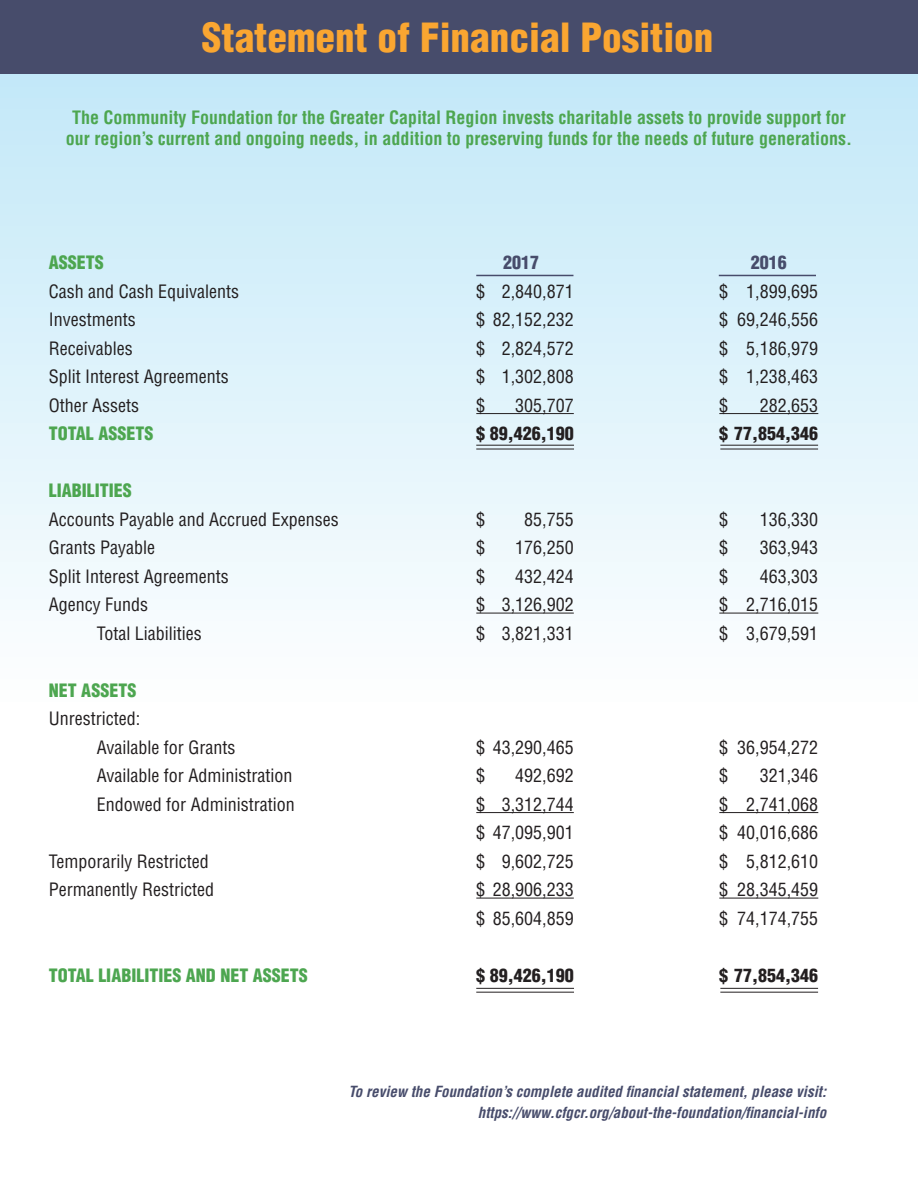
<style>
.page{position:relative;width:918px;height:1188px;background:#fff}
.page>*{position:absolute;margin:0;border:0;box-sizing:border-box;transform-origin:0 0}
.t1{font:900 condensed 39.3px "Helvetica";color:#faa631}
.t2{font:condensed 18px "Helvetica";color:#231f20}
.t3{font:700 condensed 18px/21px "Helvetica";color:#4da650;text-align:center}
.t4{font:900 condensed 18px "Helvetica";color:#4da650}
.t5{font:900 condensed 18px "Helvetica";color:#231f20}
.t6{font:900 condensed 18px "Helvetica";color:#474c6b}
.t7{font:italic 700 condensed 15px/21px "Helvetica";color:#474c6b;text-align:right}
</style>
<div class="page">
<svg style="left:0;top:73px;width:918px;height:541px;background:#dbf1fa"></svg>
<div style="left:0;top:0;width:918px;height:73px;background:#474c6b"></div>
<hr style="left:476px;top:413px;width:98px;height:1px;background:#231f20">
<hr style="left:719px;top:413px;width:99px;height:1px;background:#231f20">
<hr style="left:476px;top:613px;width:98px;height:1px;background:#231f20">
<hr style="left:719px;top:613px;width:99px;height:1px;background:#231f20">
<hr style="left:476px;top:812px;width:98px;height:1px;background:#231f20">
<hr style="left:719px;top:812px;width:99px;height:1px;background:#231f20">
<hr style="left:476px;top:898px;width:98px;height:1px;background:#231f20">
<hr style="left:719px;top:898px;width:99px;height:1px;background:#231f20">
<hr style="left:476px;top:445px;width:98px;height:1px;background:#231f20">
<hr style="left:476px;top:449px;width:98px;height:1px;background:#231f20">
<hr style="left:720px;top:445px;width:98px;height:1px;background:#231f20">
<hr style="left:720px;top:449px;width:98px;height:1px;background:#231f20">
<hr style="left:476px;top:988px;width:98px;height:1px;background:#231f20">
<hr style="left:476px;top:992px;width:98px;height:1px;background:#231f20">
<hr style="left:720px;top:988px;width:98px;height:1px;background:#231f20">
<hr style="left:720px;top:992px;width:98px;height:1px;background:#231f20">
<hr style="left:476px;top:275px;width:97px;height:1px;background:#474c6b">
<hr style="left:719px;top:275px;width:97px;height:1px;background:#474c6b">
<p class="t1" style="left:202px;top:13px;width:513px">Statement of Financial Position</p>
<p class="t3" style="left:66px;top:107px;width:788px">The Community Foundation for the Greater Capital Region invests charitable assets to provide support for our region’s current and ongoing needs, in addition to preserving funds for the needs of future generations.</p>
<p class="t4" style="left:49px;top:251px;width:57px">ASSETS</p>
<p class="t6" style="left:503px;top:251px;width:37px">2017</p>
<p class="t6" style="left:751px;top:251px;width:38px">2016</p>
<p class="t2" style="left:49px;top:280px;width:192px">Cash and Cash Equivalents</p>
<p class="t2" style="left:476px;top:280px;width:99px">$ 2,840,871</p>
<p class="t2" style="left:719px;top:280px;width:101px">$ 1,899,695</p>
<p class="t2" style="left:49px;top:308px;width:88px">Investments</p>
<p class="t2" style="left:476px;top:308px;width:99px">$ 82,152,232</p>
<p class="t2" style="left:719px;top:308px;width:101px">$ 69,246,556</p>
<p class="t2" style="left:49px;top:337px;width:85px">Receivables</p>
<p class="t2" style="left:476px;top:337px;width:99px">$ 2,824,572</p>
<p class="t2" style="left:719px;top:337px;width:101px">$ 5,186,979</p>
<p class="t2" style="left:49px;top:365px;width:181px">Split Interest Agreements</p>
<p class="t2" style="left:476px;top:365px;width:99px">$ 1,302,808</p>
<p class="t2" style="left:719px;top:365px;width:101px">$ 1,238,463</p>
<p class="t2" style="left:49px;top:394px;width:92px">Other Assets</p>
<p class="t2" style="left:476px;top:394px;width:10px">$</p>
<p class="t2" style="left:515px;top:394px;width:60px">305,707</p>
<p class="t2" style="left:719px;top:394px;width:10px">$</p>
<p class="t2" style="left:760px;top:394px;width:60px">282,653</p>
<p class="t4" style="left:49px;top:422px;width:106px">TOTAL ASSETS</p>
<p class="t5" style="left:476px;top:422px;width:99px">$ 89,426,190</p>
<p class="t5" style="left:719px;top:422px;width:100px">$ 77,854,346</p>
<p class="t4" style="left:49px;top:479px;width:85px">LIABILITIES</p>
<p class="t2" style="left:49px;top:508px;width:291px">Accounts Payable and Accrued Expenses</p>
<p class="t2" style="left:476px;top:508px;width:10px">$</p>
<p class="t2" style="left:524px;top:508px;width:51px">85,755</p>
<p class="t2" style="left:719px;top:508px;width:10px">$</p>
<p class="t2" style="left:760px;top:508px;width:60px">136,330</p>
<p class="t2" style="left:49px;top:536px;width:108px">Grants Payable</p>
<p class="t2" style="left:476px;top:536px;width:10px">$</p>
<p class="t2" style="left:515px;top:536px;width:60px">176,250</p>
<p class="t2" style="left:719px;top:536px;width:10px">$</p>
<p class="t2" style="left:760px;top:536px;width:60px">363,943</p>
<p class="t2" style="left:49px;top:565px;width:181px">Split Interest Agreements</p>
<p class="t2" style="left:476px;top:565px;width:10px">$</p>
<p class="t2" style="left:515px;top:565px;width:60px">432,424</p>
<p class="t2" style="left:719px;top:565px;width:10px">$</p>
<p class="t2" style="left:760px;top:565px;width:60px">463,303</p>
<p class="t2" style="left:49px;top:593px;width:101px">Agency Funds</p>
<p class="t2" style="left:476px;top:593px;width:99px">$ 3,126,902</p>
<p class="t2" style="left:719px;top:593px;width:101px">$ 2,716,015</p>
<p class="t2" style="left:97px;top:622px;width:107px">Total Liabilities</p>
<p class="t2" style="left:476px;top:622px;width:99px">$ 3,821,331</p>
<p class="t2" style="left:719px;top:622px;width:101px">$ 3,679,591</p>
<p class="t4" style="left:49px;top:679px;width:89px">NET ASSETS</p>
<p class="t2" style="left:49px;top:707px;width:93px">Unrestricted:</p>
<p class="t2" style="left:97px;top:736px;width:140px">Available for Grants</p>
<p class="t2" style="left:476px;top:736px;width:99px">$ 43,290,465</p>
<p class="t2" style="left:719px;top:736px;width:101px">$ 36,954,272</p>
<p class="t2" style="left:97px;top:764px;width:197px">Available for Administration</p>
<p class="t2" style="left:476px;top:764px;width:10px">$</p>
<p class="t2" style="left:515px;top:764px;width:60px">492,692</p>
<p class="t2" style="left:719px;top:764px;width:10px">$</p>
<p class="t2" style="left:760px;top:764px;width:60px">321,346</p>
<p class="t2" style="left:97px;top:793px;width:199px">Endowed for Administration</p>
<p class="t2" style="left:476px;top:793px;width:99px">$ 3,312,744</p>
<p class="t2" style="left:719px;top:793px;width:101px">$ 2,741,068</p>
<p class="t2" style="left:476px;top:821px;width:99px">$ 47,095,901</p>
<p class="t2" style="left:719px;top:821px;width:101px">$ 40,016,686</p>
<p class="t2" style="left:49px;top:850px;width:162px">Temporarily Restricted</p>
<p class="t2" style="left:476px;top:850px;width:99px">$ 9,602,725</p>
<p class="t2" style="left:719px;top:850px;width:101px">$ 5,812,610</p>
<p class="t2" style="left:49px;top:878px;width:167px">Permanently Restricted</p>
<p class="t2" style="left:476px;top:878px;width:99px">$ 28,906,233</p>
<p class="t2" style="left:719px;top:878px;width:101px">$ 28,345,459</p>
<p class="t2" style="left:476px;top:907px;width:99px">$ 85,604,859</p>
<p class="t2" style="left:719px;top:907px;width:101px">$ 74,174,755</p>
<p class="t4" style="left:49px;top:964px;width:261px">TOTAL LIABILITIES AND NET ASSETS</p>
<p class="t5" style="left:476px;top:964px;width:99px">$ 89,426,190</p>
<p class="t5" style="left:719px;top:964px;width:100px">$ 77,854,346</p>
<p class="t7" style="left:349px;top:1081px;width:479px">To review the Foundation’s complete audited financial statement, please visit: https://www.cfgcr.org/about-the-foundation/financial-info</p>
</div>
